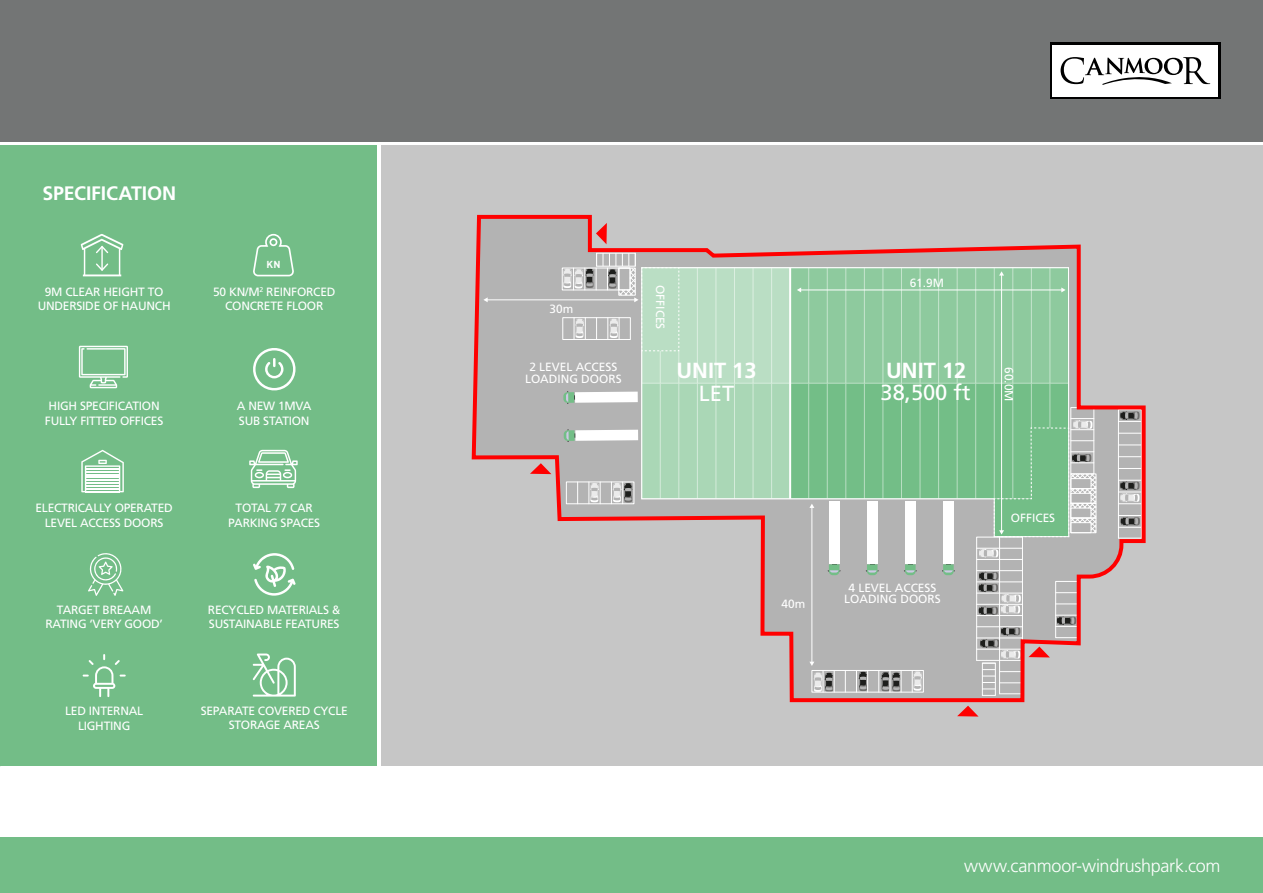
<style>
.page{position:relative;width:1263px;height:893px;background:#fff}
.page>*{position:absolute;margin:0;border:0;box-sizing:border-box;transform-origin:0 0}
.t1{font:700 21.9px "Frutiger LT Std";color:#fff}
.t2{font:21.9px "Frutiger LT Std";color:#fff}
.t3{font:700 19.5px "Frutiger LT Std";letter-spacing:-.005em;color:#fff}
.t4{font:300 18px "Frutiger LT Std";letter-spacing:-.015em;color:#fff}
.t5{font:12px/14.4px "Frutiger LT Std";letter-spacing:-.02em;color:#fff;text-align:center}
.t6{font:11.85px/11.9px "Frutiger LT Std";color:#fff;text-align:center}
.t7{font:700 10.05px "DIN Pro";color:#fff}
</style>
<div class="page">
<div style="left:381px;top:146px;width:882px;height:620px;background:#c6c6c6"></div>
<div style="left:0;top:0;width:1263px;height:141px;background:#737575"></div>
<div style="left:0;top:838px;width:1263px;height:55px;background:#73bd87"></div>
<div style="left:0;top:146px;width:376px;height:620px;background:#73bd87"></div>
<svg style="left:471px;top:214px;width:675px;height:489px"></svg>
<svg style="left:942px;top:418px;width:154px;height:299px"></svg>
<svg style="left:530px;top:463px;width:21px;height:11px"></svg>
<svg style="left:596px;top:223px;width:11px;height:21px"></svg>
<svg style="left:642px;top:268px;width:148px;height:231px;fill:#badec4"></svg>
<svg style="left:81px;top:234px;width:42px;height:42px"></svg>
<svg style="left:79px;top:346px;width:49px;height:42px"></svg>
<svg style="left:253px;top:233px;width:41px;height:44px"></svg>
<svg style="left:253px;top:553px;width:43px;height:43px"></svg>
<svg style="left:253px;top:348px;width:43px;height:43px"></svg>
<svg style="left:249px;top:450px;width:49px;height:38px"></svg>
<svg style="left:81px;top:450px;width:43px;height:42px"></svg>
<div style="left:1050px;top:43px;width:170px;height:56px;background:#000"></div>
<div style="left:1052px;top:45px;width:166px;height:52px;background:#fff"></div>
<svg style="left:1060px;top:57px;width:150px;height:28px"></svg>
<svg style="left:83px;top:654px;width:43px;height:43px"></svg>
<svg style="left:253px;top:653px;width:43px;height:44px"></svg>
<svg style="left:88px;top:553px;width:35px;height:43px"></svg>
<svg style="left:782px;top:599px;width:22px;height:9px"></svg>
<h2 class="t3" style="left:43px;top:182px;width:135px">SPECIFICATION</h2>
<p class="t7" style="left:266px;top:257px;width:16px">KN</p>
<p class="t5" style="left:38px;top:284px;width:135px">9M CLEAR HEIGHT TO<br>UNDERSIDE OF HAUNCH</p>
<p class="t5" style="left:213px;top:284px;width:124px">50 KN/M<sup>2</sup> REINFORCED<br>CONCRETE FLOOR</p>
<p class="t6" style="left:550px;top:303px;width:25px">30m</p>
<p class="t6" style="left:666px;top:285px;width:46px;rotate:90deg">OFFICES</p>
<p class="t6" style="left:910px;top:277px;width:36px">61.9M</p>
<p class="t5" style="left:45px;top:399px;width:120px">HIGH SPECIFICATION<br>FULLY FITTED OFFICES</p>
<p class="t5" style="left:237px;top:399px;width:76px;text-align:left">A NEW 1MVA<br>SUB STATION</p>
<p class="t6" style="left:525px;top:361px;width:98px">2 LEVEL ACCESS<br>LOADING DOORS</p>
<h1 class="t1" style="left:676px;top:358px;width:82px">UNIT 13</h1>
<h1 class="t2" style="left:699px;top:381px;width:37px">LET</h1>
<h1 class="t1" style="left:886px;top:358px;width:82px">UNIT 12</h1>
<h1 class="t2" style="left:881px;top:380px;width:91px">38,500 ft</h1>
<p class="t6" style="left:1015px;top:367px;width:36px;rotate:90deg">60.0M</p>
<p class="t5" style="left:36px;top:501px;width:139px">ELECTRICALLY OPERATED<br>LEVEL ACCESS DOORS</p>
<p class="t5" style="left:228px;top:501px;width:94px">TOTAL 77 CAR<br>PARKING SPACES</p>
<p class="t6" style="left:1011px;top:512px;width:46px">OFFICES</p>
<p class="t5" style="left:45px;top:602px;width:119px">TARGET BREAAM<br>RATING ‘VERY GOOD’</p>
<p class="t5" style="left:208px;top:602px;width:134px;text-align:left">RECYCLED MATERIALS &amp;<br>SUSTAINABLE FEATURES</p>
<p class="t6" style="left:844px;top:582px;width:98px">4 LEVEL ACCESS<br>LOADING DOORS</p>
<p class="t5" style="left:65px;top:704px;width:80px">LED INTERNAL<br>LIGHTING</p>
<p class="t5" style="left:201px;top:704px;width:148px">SEPARATE COVERED CYCLE<br>STORAGE AREAS</p>
<h3 class="t4" style="left:964px;top:855px;width:258px">www.canmoor-windrushpark.com</h3>
</div>
